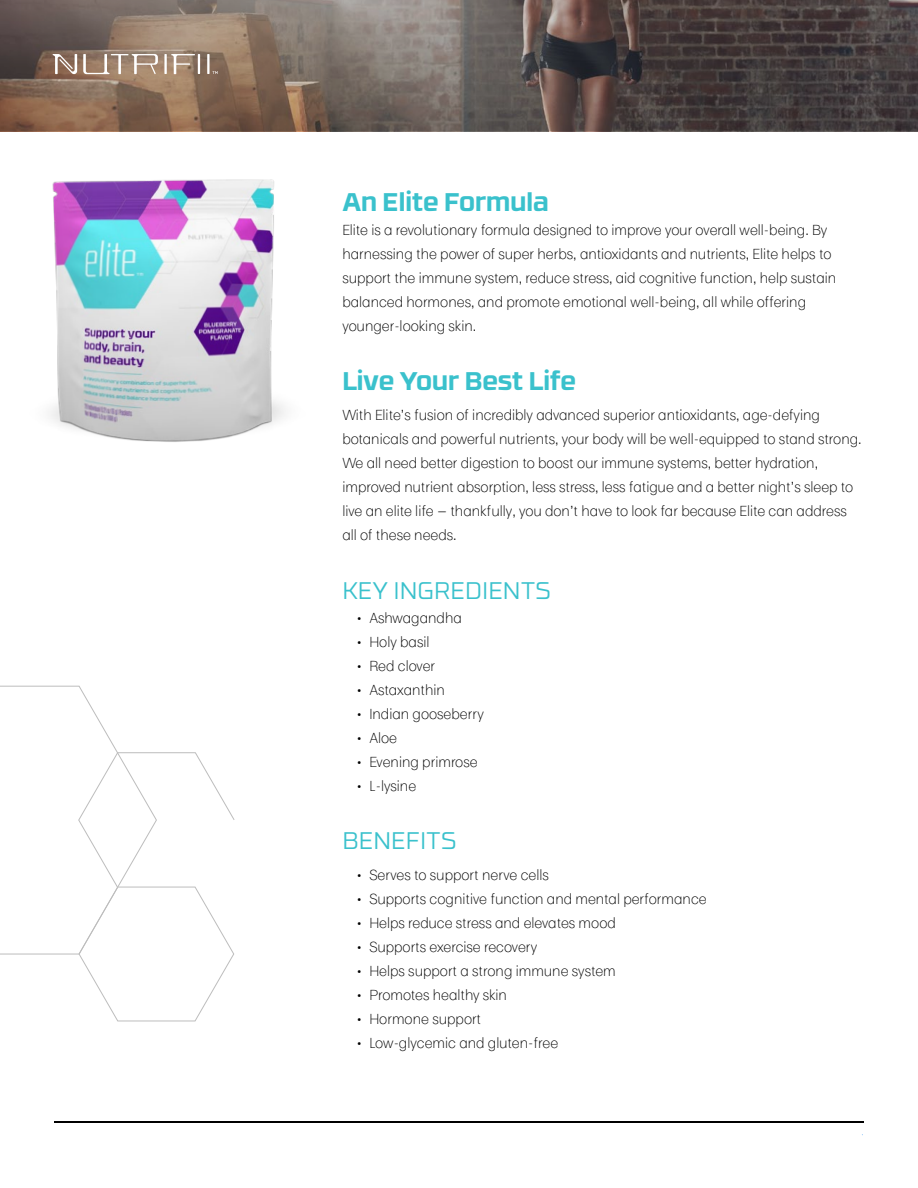
<style>
.page{position:relative;width:918px;height:1188px;background:#fff}
.page>*{position:absolute;margin:0;border:0;box-sizing:border-box;transform-origin:0 0}
.Paragraph_Header{font:700 25.5px "RB No 3.1";color:#3ac1cc}
.Body_Copy{font:700 25.5px "RB No 3.1";color:#3ac1cc}
.Body_Copy-2{font:300 24px "RB No 3.1";color:#3ac1cc}
.Paragraph_Header-2{font:300 24px "RB No 3.1";color:#3ac1cc}
.Body_Copy-3{font:300 13.5px/24px "Moriston";color:#000}
</style>
<div class="page">
<hr style="left:54px;top:1121px;width:810px;height:2px;background:#000">
<svg style="left:0;top:0;width:918px;height:131px;background:#675953"></svg>
<hr style="left:164px;top:54px;width:3px;height:20px;background:#fff">
<hr style="left:198px;top:54px;width:2px;height:20px;background:#fff">
<hr style="left:207px;top:54px;width:3px;height:20px;background:#fff">
<svg style="left:171px;top:54px;width:24px;height:20px"></svg>
<svg style="left:83px;top:54px;width:75px;height:20px"></svg>
<svg style="left:53px;top:54px;width:24px;height:20px"></svg>
<svg style="left:212px;top:71px;width:6px;height:3px"></svg>
<img style="left:50px;top:179px;width:236px;height:263px">
<svg style="left:0;top:685px;width:235px;height:337px"></svg>
<p class="Body_Copy" style="left:342px;top:182px;width:208px">An Elite Formula</p>
<p class="Body_Copy-3" style="left:342px;top:217px;width:495px">Elite is a revolutionary formula designed to improve your overall well-being. By harnessing the power of super herbs, antioxidants and nutrients, Elite helps to support the immune system, reduce stress, aid cognitive function, help sustain balanced hormones, and promote emotional well-being, all while offering younger-looking skin.</p>
<p class="Paragraph_Header" style="left:342px;top:360px;width:235px">Live Your Best Life</p>
<p class="Body_Copy-3" style="left:342px;top:402px;width:521px">With Elite’s fusion of incredibly advanced superior antioxidants, age-defying botanicals and powerful nutrients, your body will be well-equipped to stand strong.<br>We all need better digestion to boost our immune systems, better hydration, improved nutrient absorption, less stress, less fatigue and a better night’s sleep to live an elite life — thankfully, you don’t have to look far because Elite can address all of these needs.</p>
<p class="Body_Copy-2" style="left:342px;top:573px;width:210px">KEY INGREDIENTS</p>
<p class="Body_Copy-3" style="left:356px;top:605px;width:108px">• Ashwagandha</p>
<p class="Body_Copy-3" style="left:356px;top:629px;width:75px">• Holy basil</p>
<p class="Body_Copy-3" style="left:356px;top:653px;width:81px">• Red clover</p>
<p class="Body_Copy-3" style="left:356px;top:677px;width:91px">• Astaxanthin</p>
<p class="Body_Copy-3" style="left:356px;top:701px;width:129px">• Indian gooseberry</p>
<p class="Body_Copy-3" style="left:356px;top:725px;width:43px">• Aloe</p>
<p class="Body_Copy-3" style="left:356px;top:749px;width:123px">• Evening primrose</p>
<p class="Body_Copy-3" style="left:356px;top:773px;width:62px">• L-lysine</p>
<p class="Paragraph_Header-2" style="left:342px;top:823px;width:116px">BENEFITS</p>
<p class="Body_Copy-3" style="left:356px;top:862px;width:194px">• Serves to support nerve cells</p>
<p class="Body_Copy-3" style="left:356px;top:886px;width:352px">• Supports cognitive function and mental performance</p>
<p class="Body_Copy-3" style="left:356px;top:910px;width:262px">• Helps reduce stress and elevates mood</p>
<p class="Body_Copy-3" style="left:356px;top:934px;width:183px">• Supports exercise recovery</p>
<p class="Body_Copy-3" style="left:356px;top:958px;width:261px">• Helps support a strong immune system</p>
<p class="Body_Copy-3" style="left:356px;top:982px;width:153px">• Promotes healthy skin</p>
<p class="Body_Copy-3" style="left:356px;top:1006px;width:127px">• Hormone support</p>
<p class="Body_Copy-3" style="left:356px;top:1030px;width:204px">• Low-glycemic and gluten-free</p>
</div>
